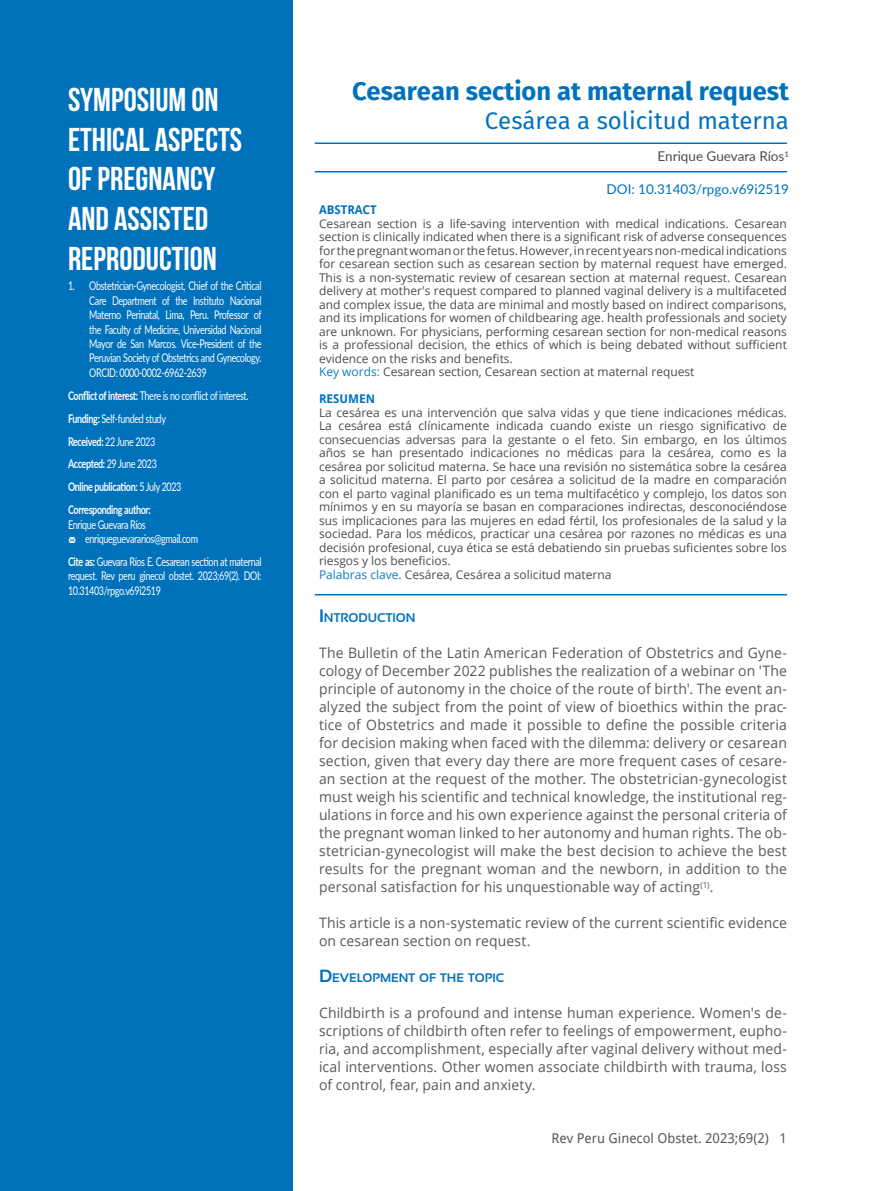
<style>
.page{position:relative;width:872px;height:1191px;background:#fff}
.page>*{position:absolute;margin:0;border:0;box-sizing:border-box;transform-origin:0 0}
.t1{font:700 33px/39.6px "Bebas Neue";color:#fff}
.t2{font:700 25.5px "Fira Sans";color:#0072bc}
.t3{font:24px "Fira Sans";color:#0072bc}
.t4{font:14.4px/18px "Open Sans";letter-spacing:.01em;color:#57585a;text-align:justify}
.t5{font:13.5px "Droid Sans";color:#57585a}
.t6{font:13.5px "Lato";color:#0072bc}
.t7{font:13.5px "Lato";color:#4b4c4d}
.t8{font:700 12.6px "Sansation";color:#0072bc}
.t9{font:700 12.3px "Sansation";color:#0072bc}
.t10{font:12px/13.5px "Open Sans";color:#4b4c4d;text-align:justify}
.t11{font:12px/14.4px "Lato";letter-spacing:-.04em;color:#fff;text-align:justify;scale:.75 1}
.t12{font:700 12px "Lato";letter-spacing:-.04em;color:#fff;scale:.75 1}
.t13{font:700 12px "Droid Sans";color:#0072bc}
.s1{font-weight:700}
.s2{font-weight:400}
.s3{font-family:"Modern Pictograms"}
.s4{color:#0d7ec3}
.s5{font-size:18px}
.s6{font-size:17.7px}
</style>
<div class="page">
<div style="left:0;top:0;width:293px;height:1191px;background:#0072bc"></div>
<hr style="left:315px;top:142px;width:472px;height:2px;background:#0072bc">
<hr style="left:315px;top:171px;width:472px;height:1px;background:#0072bc">
<hr style="left:315px;top:594px;width:472px;height:1px;background:#0072bc">
<p class="t1" style="left:68px;top:80px;width:176px">SYMPOSIUM ON<br>ETHICAL ASPECTS<br>OF PREGNANCY<br>AND ASSISTED<br>REPRODUCTION</p>
<p class="t11" style="left:89px;top:278px;width:231px;text-indent:-21px">1. Obstetrician-Gynecologist, Chief of the Critical Care Department of the Instituto Nacional Materno Perinatal, Lima, Peru. Professor of the Faculty of Medicine, Universidad Nacional Mayor de San Marcos. Vice-President of the Peruvian Society of Obstetrics and Gynecology.<br>ORCID: 0000-0002-6962-2639</p>
<p class="t11" style="left:68px;top:388px;width:242px"><span class="s1">Conflict of interest:</span> There is no conflict of interest.</p>
<p class="t11" style="left:68px;top:410px;width:132px"><span class="s1">Funding:</span> Self-funded study</p>
<p class="t11" style="left:68px;top:433px;width:118px"><span class="s1">Received:</span> 22 June 2023</p>
<p class="t11" style="left:68px;top:456px;width:120px"><span class="s1">Accepted:</span> 29 June 2023</p>
<p class="t12" style="left:68px;top:478px;width:153px">Online publication: <span class="s2">5 July 2023</span></p>
<p class="t12" style="left:68px;top:501px;width:112px">Corresponding author:</p>
<p class="t11" style="left:68px;top:516px;width:105px">Enrique Guevara Ríos</p>
<p class="t11" style="left:68px;top:531px;width:175px"><span class="s3">m</span> enriqueguevararios@gmail.com</p>
<p class="t11" style="left:68px;top:554px;width:259px"><span class="s1">Cite as:</span> Guevara Ríos E. Cesarean section at maternal request. Rev peru ginecol obstet. 2023;69(2). DOI:<br>10.31403/rpgo.v69i2519</p>
<p class="t2" style="left:352px;top:73px;width:438px">Cesarean section at maternal request</p>
<p class="t3" style="left:485px;top:104px;width:305px">Cesárea a solicitud materna</p>
<p class="t7" style="left:657px;top:147px;width:133px">Enrique Guevara Ríos<sup>1</sup></p>
<p class="t6" style="left:606px;top:179px;width:184px">DOI: 10.31403/rpgo.v69i2519</p>
<p class="t13" style="left:319px;top:201px;width:59px">ABSTRACT</p>
<p class="t10" style="left:319px;top:216px;width:469px">Cesarean section is a life-saving intervention with medical indications. Cesarean section is clinically indicated when there is a significant risk of adverse consequences for the pregnant woman or the fetus. However, in recent years non-medical indications for cesarean section such as cesarean section by maternal request have emerged.<br>This is a non-systematic review of cesarean section at maternal request. Cesarean delivery at mother's request compared to planned vaginal delivery is a multifaceted and complex issue, the data are minimal and mostly based on indirect comparisons, and its implications for women of childbearing age. health professionals and society are unknown. For physicians, performing cesarean section for non-medical reasons is a professional decision, the ethics of which is being debated without sufficient evidence on the risks and benefits.</p>
<p class="t10" style="left:319px;top:365px;width:377px"><span class="s4">Key words:</span> Cesarean section, Cesarean section at maternal request</p>
<p class="t13" style="left:319px;top:390px;width:58px">RESUMEN</p>
<p class="t10" style="left:319px;top:405px;width:469px">La cesárea es una intervención que salva vidas y que tiene indicaciones médicas.<br>La cesárea está clínicamente indicada cuando existe un riesgo significativo de consecuencias adversas para la gestante o el feto. Sin embargo, en los últimos años se han presentado indicaciones no médicas para la cesárea, como es la cesárea por solicitud materna. Se hace una revisión no sistemática sobre la cesárea a solicitud materna. El parto por cesárea a solicitud de la madre en comparación con el parto vaginal planificado es un tema multifacético y complejo, los datos son mínimos y en su mayoría se basan en comparaciones indirectas, desconociéndose sus implicaciones para las mujeres en edad fértil, los profesionales de la salud y la sociedad. Para los médicos, practicar una cesárea por razones no médicas es una decisión profesional, cuya ética se está debatiendo sin pruebas suficientes sobre los riesgos y los beneficios.</p>
<p class="t10" style="left:319px;top:567px;width:294px"><span class="s4">Palabras clave.</span> Cesárea, Cesárea a solicitud materna</p>
<p class="t8" style="left:319px;top:611px;width:98px"><span class="s5">I</span>NTRODUCTION</p>
<p class="t4" style="left:319px;top:643px;width:469px">The Bulletin of the Latin American Federation of Obstetrics and Gyne&shy;cology of December 2022 publishes the realization of a webinar on 'The principle of autonomy in the choice of the route of birth'. The event an&shy;alyzed the subject from the point of view of bioethics within the prac&shy;tice of Obstetrics and made it possible to define the possible criteria for decision making when faced with the dilemma: delivery or cesarean section, given that every day there are more frequent cases of cesare&shy;an section at the request of the mother. The obstetrician-gynecologist must weigh his scientific and technical knowledge, the institutional reg&shy;ulations in force and his own experience against the personal criteria of the pregnant woman linked to her autonomy and human rights. The ob&shy;stetrician-gynecologist will make the best decision to achieve the best results for the pregnant woman and the newborn, in addition to the personal satisfaction for his unquestionable way of acting<sup>(1)</sup>.</p>
<p class="t4" style="left:319px;top:913px;width:469px">This article is a non-systematic review of the current scientific evidence on cesarean section on request.</p>
<p class="t9" style="left:319px;top:971px;width:187px"><span class="s6">D</span>EVELOPMENT OF THE TOPIC</p>
<p class="t4" style="left:319px;top:1003px;width:469px">Childbirth is a profound and intense human experience. Women's de&shy;scriptions of childbirth often refer to feelings of empowerment, eupho&shy;ria, and accomplishment, especially after vaginal delivery without med&shy;ical interventions. Other women associate childbirth with trauma, loss of control, fear, pain and anxiety.</p>
<p class="t5" style="left:551px;top:1128px;width:237px">Rev Peru Ginecol Obstet. 2023;69(2) 1</p>
</div>
